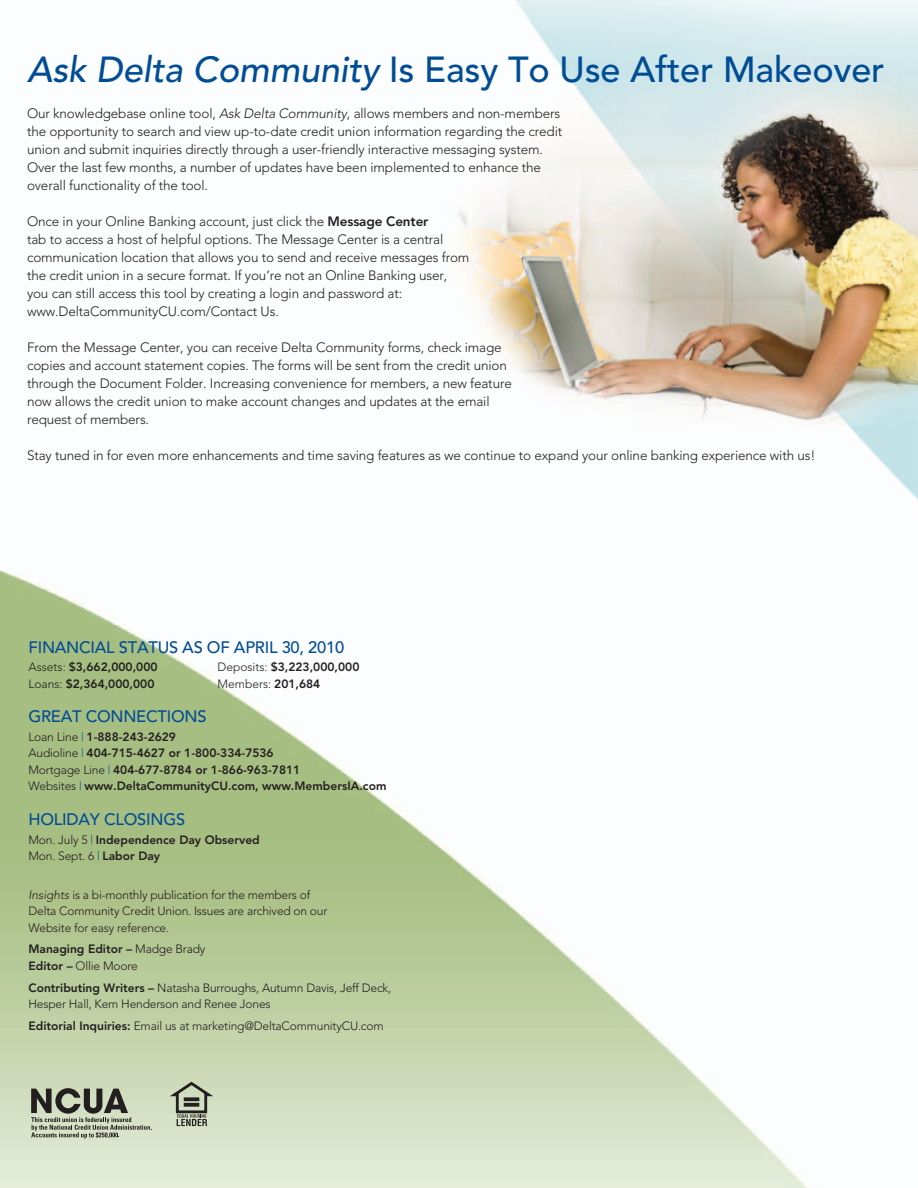
<style>
.page{position:relative;width:918px;height:1188px;background:#fff}
.page>*{position:absolute;margin:0;border:0;box-sizing:border-box;transform-origin:0 0}
.t1{font:500 36px "Avenir";letter-spacing:-.005em;color:#014d95}
.t2{font:500 16.5px "Avenir";letter-spacing:-.015em;color:#014d95}
.Body{font:300 13.5px/18px "Avenir";letter-spacing:-.01em;color:#231f20}
.t3{font:300 12px/16.5px "Avenir";letter-spacing:-.015em;color:#231f20}
.t4{font:800 12px/16.5px "Avenir";color:#231f20}
.s1{font-style:italic}
.s2{font-weight:800}
.s3{font-weight:300}
.s4{font-weight:300;color:#014d95}
.s5{color:#014d95}
</style>
<div class="page">
<img style="left:457px;top:0;width:461px;height:500px">
<svg style="left:0;top:570px;width:808px;height:618px"></svg>
<svg style="left:170px;top:1082px;width:44px;height:44px;background:#a3ab95"></svg>
<svg style="left:184px;top:1097px;width:15px;height:4px"></svg>
<svg style="left:184px;top:1103px;width:15px;height:4px"></svg>
<svg style="left:31px;top:1088px;width:121px;height:51px;background:#9da491"></svg>
<p class="t1" style="left:27px;top:48px;width:859px"><span class="s1">Ask Delta Community</span> Is Easy To Use After Makeover</p>
<p class="Body" style="left:27px;top:104px;width:537px">Our knowledgebase online tool, <span class="s1">Ask Delta Community</span>, allows members and non-members the opportunity to search and view up-to-date credit union information regarding the credit union and submit inquiries directly through a user-friendly interactive messaging system.<br>Over the last few months, a number of updates have been implemented to enhance the overall functionality of the tool.</p>
<p class="Body" style="left:27px;top:212px;width:444px">Once in your Online Banking account, just click the <span class="s2">Message Center<br></span>tab to access a host of helpful options. The Message Center is a central communication location that allows you to send and receive messages from the credit union in a secure format. If you’re not an Online Banking user, you can still access this tool by creating a login and password at: www.DeltaCommunityCU.com/Contact Us.</p>
<p class="Body" style="left:27px;top:338px;width:486px">From the Message Center, you can receive Delta Community forms, check image copies and account statement copies. The forms will be sent from the credit union through the Document Folder. Increasing convenience for members, a new feature now allows the credit union to make account changes and updates at the email request of members.</p>
<p class="Body" style="left:27px;top:446px;width:790px">Stay tuned in for even more enhancements and time saving features as we continue to expand your online banking experience with us!</p>
<p class="t2" style="left:28px;top:637px;width:317px">FINANCIAL STATUS AS OF APRIL 30, 2010</p>
<p class="t4" style="left:28px;top:659px;width:131px"><span class="s3">Assets:</span> $3,662,000,000</p>
<p class="t4" style="left:218px;top:659px;width:143px"><span class="s3">Deposits:</span> $3,223,000,000</p>
<p class="t4" style="left:29px;top:675px;width:127px"><span class="s3">Loans:</span> $2,364,000,000</p>
<p class="t3" style="left:218px;top:675px;width:104px">Members: <span class="s2">201,684</span></p>
<p class="t2" style="left:28px;top:707px;width:180px">GREAT CONNECTIONS</p>
<p class="t4" style="left:28px;top:729px;width:149px"><span class="s3">Loan Line</span> <span class="s4">|</span> 1-888-243-2629</p>
<p class="t4" style="left:28px;top:745px;width:247px"><span class="s3">Audioline</span> <span class="s4">|</span> 404-715-4627 or 1-800-334-7536</p>
<p class="t4" style="left:28px;top:762px;width:273px"><span class="s3">Mortgage Line</span> <span class="s4">|</span> 404-677-8784 or 1-866-963-7811</p>
<p class="t4" style="left:28px;top:778px;width:359px"><span class="s3">Websites</span> <span class="s4">|</span> www.DeltaCommunityCU.com, www.MembersIA.com</p>
<p class="t2" style="left:28px;top:810px;width:158px">HOLIDAY CLOSINGS</p>
<p class="t4" style="left:28px;top:831px;width:233px"><span class="s3">Mon. July 5</span> <span class="s4">|</span> Independence Day Observed</p>
<p class="t3" style="left:28px;top:848px;width:133px">Mon. Sept. 6 <span class="s5">|</span> <span class="s2">Labor Day</span></p>
<p class="t3" style="left:28px;top:886px;width:300px"><span class="s1">Insights</span> is a bi-monthly publication for the members of<br>Delta Community Credit Union. Issues are archived on our<br>Website for easy reference.</p>
<p class="t4" style="left:28px;top:941px;width:178px">Managing Editor – <span class="s3">Madge Brady<br></span>Editor – <span class="s3">Ollie Moore</span></p>
<p class="t3" style="left:28px;top:979px;width:364px"><span class="s2">Contributing Writers –</span> Natasha Burroughs, Autumn Davis, Jeff Deck,<br>Hesper Hall, Kem Henderson and Renee Jones</p>
<p class="t3" style="left:28px;top:1018px;width:357px"><span class="s2">Editorial Inquiries:</span> Email us at marketing@DeltaCommunityCU.com</p>
</div>
